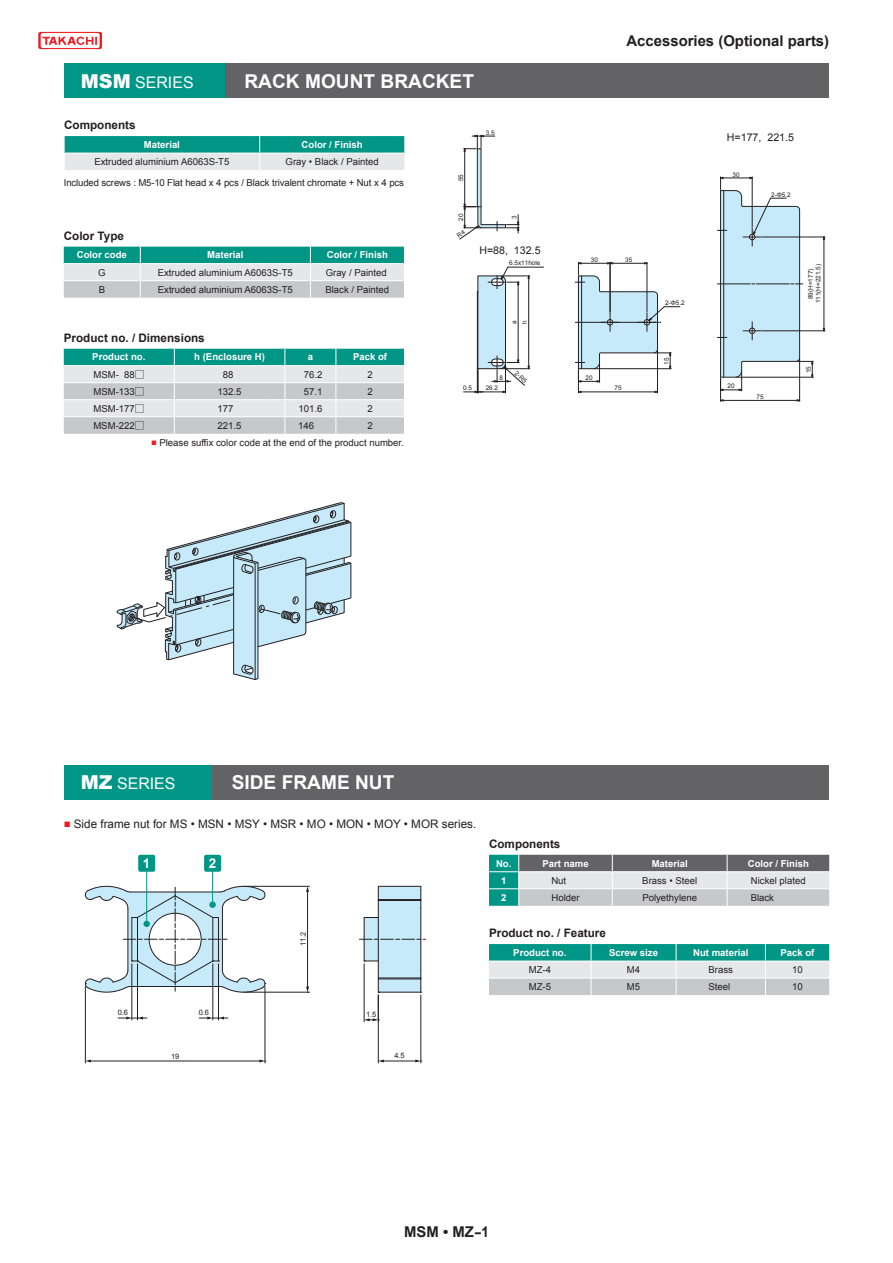
<style>
.page{position:relative;width:893px;height:1263px;background:#fff}
.page>*{position:absolute;margin:0;border:0;box-sizing:border-box;transform-origin:0 0}
.t1{font:700 19.2px "Arial";color:#fff}
.t2{font:15.9px "Arial";color:#fff}
.t3{font:700 14.85px "Arial";color:#231f20}
.t4{font:700 13.5px "Arial";color:#fff}
.t5{font:700 11.7px "Arial";color:#231f20}
.t6{font:11.7px "Arial";color:#231f20}
.t7{font:10.65px "Arial";color:#231f20}
.t8{font:9.6px/20.5px "Arial";color:#231f20}
.t9{font:700 9.6px "Arial";color:#fff}
.t10{font:7.5px "Arial";color:#231f20}
.t11{font:6.45px/10.4px "Arial";color:#231f20}
.s1{font-weight:900;font-size:19.2px}
.s2{font-family:"UD Shin Go Pr 6 N";font-weight:300}
.s3{color:#ee1d23}
</style>
<div class="page">
<svg style="left:38px;top:32px;width:64px;height:17px"></svg>
<hr style="left:85px;top:986px;width:1px;height:77px;background:#231f20">
<hr style="left:265px;top:986px;width:1px;height:77px;background:#231f20">
<hr style="left:90px;top:1061px;width:170px;height:1px;background:#231f20">
<svg style="left:85px;top:1059px;width:6px;height:3px"></svg>
<svg style="left:259px;top:1059px;width:7px;height:3px"></svg>
<hr style="left:246px;top:886px;width:63px;height:1px;background:#231f20">
<hr style="left:246px;top:992px;width:63px;height:1px;background:#231f20">
<hr style="left:307px;top:891px;width:1px;height:97px;background:#231f20">
<svg style="left:306px;top:886px;width:3px;height:6px"></svg>
<svg style="left:306px;top:987px;width:3px;height:6px"></svg>
<hr style="left:378px;top:995px;width:1px;height:68px;background:#231f20">
<hr style="left:421px;top:995px;width:1px;height:68px;background:#231f20">
<hr style="left:383px;top:1061px;width:33px;height:1px;background:#231f20">
<svg style="left:378px;top:1059px;width:6px;height:3px"></svg>
<svg style="left:415px;top:1059px;width:7px;height:3px"></svg>
<hr style="left:132px;top:964px;width:1px;height:56px;background:#231f20">
<hr style="left:137px;top:964px;width:1px;height:56px;background:#231f20">
<svg style="left:118px;top:1016px;width:29px;height:3px"></svg>
<hr style="left:213px;top:964px;width:1px;height:56px;background:#231f20">
<hr style="left:218px;top:964px;width:1px;height:56px;background:#231f20">
<svg style="left:199px;top:1016px;width:29px;height:3px"></svg>
<svg style="left:359px;top:886px;width:67px;height:136px"></svg>
<svg style="left:64px;top:136px;width:340px;height:34px;background:#77c0b9"></svg>
<svg style="left:64px;top:247px;width:340px;height:51px;background:#95c5c1"></svg>
<svg style="left:64px;top:349px;width:340px;height:85px;background:#b0cdcb"></svg>
<hr style="left:762px;top:237px;width:63px;height:1px;background:#231f20">
<hr style="left:762px;top:331px;width:63px;height:1px;background:#231f20">
<hr style="left:824px;top:240px;width:1px;height:88px;background:#231f20">
<svg style="left:717px;top:177px;width:97px;height:225px"></svg>
<svg style="left:575px;top:262px;width:105px;height:131px"></svg>
<hr style="left:508px;top:267px;width:35px;height:1px;background:#231f20">
<svg style="left:464px;top:266px;width:66px;height:127px"></svg>
<hr style="left:723px;top:191px;width:1px;height:186px;background:#231f20">
<hr style="left:581px;top:276px;width:1px;height:93px;background:#231f20">
<hr style="left:478px;top:292px;width:1px;height:61px;background:#231f20">
<svg style="left:116px;top:502px;width:236px;height:178px"></svg>
<svg style="left:489px;top:855px;width:340px;height:51px;background:#a3b1b2"></svg>
<svg style="left:489px;top:944px;width:340px;height:51px;background:#93c4c0"></svg>
<hr style="left:146px;top:861px;width:1px;height:63px;background:#009686">
<svg style="left:84px;top:885px;width:182px;height:109px"></svg>
<div style="left:138px;top:855px;width:17px;height:17px;background:#009686;border-radius:2px"></div>
<hr style="left:212px;top:861px;width:1px;height:44px;background:#009686">
<div style="left:209px;top:901px;width:7px;height:7px;background:#009686;border-radius:50%"></div>
<div style="left:204px;top:855px;width:17px;height:17px;background:#009686;border-radius:2px"></div>
<div style="left:64px;top:64px;width:161px;height:34px;background:#009686"></div>
<div style="left:225px;top:64px;width:604px;height:34px;background:#636366"></div>
<div style="left:64px;top:765px;width:149px;height:34px;background:#009686"></div>
<div style="left:213px;top:765px;width:616px;height:34px;background:#636366"></div>
<svg style="left:459px;top:135px;width:60px;height:105px"></svg>
<h2 class="t2" style="left:81px;top:72px;width:114px"><span class="s1">MSM</span> SERIES</h2>
<h1 class="t1" style="left:244px;top:68px;width:231px">RACK MOUNT BRACKET</h1>
<p class="t5" style="left:64px;top:117px;width:73px">Components</p>
<p class="t9" style="left:144px;top:138px;width:38px">Material</p>
<p class="t9" style="left:302px;top:138px;width:63px">Color / Finish</p>
<p class="t8" style="left:94px;top:152px;width:137px">Extruded aluminium A6063S-T5</p>
<p class="t8" style="left:64px;top:152px;width:342px;text-indent:222px">Gray • Black / Painted<br>Included screws : M5-10 Flat head x 4 pcs / Black trivalent chromate + Nut x 4 pcs</p>
<p class="t11" style="left:456px;top:181px;width:9px;rotate:-90deg">55</p>
<p class="t11" style="left:456px;top:221px;width:9px;rotate:-90deg">20</p>
<p class="t11" style="left:486px;top:127px;width:10px">3.5</p>
<p class="t11" style="left:509px;top:219px;width:5px;rotate:-90deg">3</p>
<p class="t5" style="left:64px;top:228px;width:62px">Color Type</p>
<p class="t9" style="left:77px;top:249px;width:51px">Color code</p>
<p class="t9" style="left:207px;top:249px;width:38px">Material</p>
<p class="t9" style="left:327px;top:249px;width:63px">Color / Finish</p>
<p class="t8" style="left:98px;top:262px;width:9px">G</p>
<p class="t8" style="left:158px;top:262px;width:137px">Extruded aluminium A6063S-T5</p>
<p class="t8" style="left:326px;top:262px;width:63px">Gray / Painted</p>
<p class="t8" style="left:99px;top:279px;width:8px">B</p>
<p class="t8" style="left:158px;top:279px;width:137px">Extruded aluminium A6063S-T5</p>
<p class="t8" style="left:325px;top:279px;width:65px">Black / Painted</p>
<p class="t5" style="left:64px;top:330px;width:142px">Product no. / Dimensions</p>
<p class="t9" style="left:92px;top:351px;width:55px">Product no.</p>
<p class="t9" style="left:194px;top:351px;width:72px">h (Enclosure H)</p>
<p class="t9" style="left:308px;top:351px;width:7px">a</p>
<p class="t9" style="left:353px;top:351px;width:36px">Pack of</p>
<p class="t8" style="left:93px;top:364px;width:53px">MSM- 88<span class="s2">□</span></p>
<p class="t8" style="left:223px;top:364px;width:12px">88</p>
<p class="t8" style="left:304px;top:364px;width:20px">76.2</p>
<p class="t8" style="left:367px;top:364px;width:7px">2</p>
<p class="t8" style="left:93px;top:381px;width:53px">MSM-133<span class="s2">□</span></p>
<p class="t8" style="left:218px;top:381px;width:25px">132.5</p>
<p class="t8" style="left:304px;top:381px;width:20px">57.1</p>
<p class="t8" style="left:367px;top:381px;width:7px">2</p>
<p class="t8" style="left:93px;top:398px;width:53px">MSM-177<span class="s2">□</span></p>
<p class="t8" style="left:218px;top:398px;width:17px">177</p>
<p class="t8" style="left:298px;top:398px;width:25px">101.6</p>
<p class="t8" style="left:367px;top:398px;width:7px">2</p>
<p class="t8" style="left:93px;top:415px;width:53px">MSM-222<span class="s2">□</span></p>
<p class="t8" style="left:218px;top:415px;width:25px">221.5</p>
<p class="t8" style="left:298px;top:415px;width:17px">146</p>
<p class="t8" style="left:367px;top:415px;width:7px">2</p>
<p class="t8" style="left:151px;top:432px;width:254px"><span class="s3">■</span> Please suffix color code at the end of the product number.</p>
<p class="t7" style="left:479px;top:243px;width:63px">H=88, 132.5</p>
<p class="t11" style="left:509px;top:257px;width:33px">6.5x11hole</p>
<p class="t11" style="left:509px;top:324px;width:5px;rotate:-90deg">a h</p>
<p class="t11" style="left:499px;top:373px;width:5px">8</p>
<p class="t11" style="left:463px;top:383px;width:10px">0.5</p>
<p class="t11" style="left:486px;top:383px;width:14px">26.2</p>
<p class="t11" style="left:519px;top:368px;width:15px;rotate:42deg">2-R5</p>
<h3 class="t3" style="left:627px;top:31px;width:204px">Accessories (Optional parts)</h3>
<p class="t11" style="left:591px;top:254px;width:9px">30</p>
<p class="t11" style="left:625px;top:254px;width:9px">35</p>
<p class="t11" style="left:586px;top:372px;width:9px">20</p>
<p class="t11" style="left:614px;top:383px;width:9px">75</p>
<p class="t11" style="left:665px;top:298px;width:21px">2-Φ5.2</p>
<p class="t11" style="left:661px;top:365px;width:9px;rotate:-90deg">15</p>
<p class="t7" style="left:727px;top:130px;width:69px">H=177, 221.5</p>
<p class="t11" style="left:733px;top:169px;width:9px">30</p>
<p class="t11" style="left:771px;top:189px;width:21px">2-Φ5.2</p>
<p class="t11" style="left:728px;top:381px;width:9px">20</p>
<p class="t11" style="left:756px;top:392px;width:9px">75</p>
<p class="t11" style="left:807px;top:303px;width:41px;line-height:7.6px;text-align:center;rotate:-90deg">89(H=177)<br>111(H=221.5)</p>
<p class="t11" style="left:803px;top:373px;width:9px;rotate:-90deg">15</p>
<h2 class="t2" style="left:81px;top:773px;width:96px"><span class="s1">MZ</span> SERIES</h2>
<h1 class="t1" style="left:232px;top:770px;width:164px">SIDE FRAME NUT</h1>
<p class="t6" style="left:64px;top:816px;width:414px"><span class="s3">■</span> Side frame nut for MS • MSN • MSY • MSR • MO • MON • MOY • MOR series.</p>
<h3 class="t4" style="left:143px;top:854px;width:9px">1</h3>
<h3 class="t4" style="left:209px;top:854px;width:9px">2</h3>
<p class="t10" style="left:298px;top:946px;width:16px;rotate:-90deg">11.2</p>
<p class="t10" style="left:118px;top:1007px;width:12px">0.6</p>
<p class="t10" style="left:199px;top:1007px;width:12px">0.6</p>
<p class="t10" style="left:366px;top:1009px;width:12px">1.5</p>
<p class="t10" style="left:171px;top:1051px;width:10px">19</p>
<p class="t10" style="left:394px;top:1050px;width:12px">4.5</p>
<p class="t5" style="left:489px;top:836px;width:73px">Components</p>
<p class="t9" style="left:496px;top:857px;width:17px">No.</p>
<p class="t9" style="left:542px;top:857px;width:48px">Part name</p>
<p class="t9" style="left:652px;top:857px;width:38px">Material</p>
<p class="t9" style="left:748px;top:857px;width:63px">Color / Finish</p>
<p class="t9" style="left:501px;top:874px;width:7px">1</p>
<p class="t8" style="left:551px;top:870px;width:16px">Nut</p>
<p class="t8" style="left:642px;top:870px;width:56px">Brass • Steel</p>
<p class="t8" style="left:751px;top:870px;width:56px">Nickel plated</p>
<p class="t9" style="left:501px;top:891px;width:7px">2</p>
<p class="t8" style="left:551px;top:887px;width:30px">Holder</p>
<p class="t8" style="left:642px;top:887px;width:56px">Polyethylene</p>
<p class="t8" style="left:751px;top:887px;width:25px">Black</p>
<p class="t5" style="left:489px;top:925px;width:118px">Product no. / Feature</p>
<p class="t9" style="left:513px;top:946px;width:55px">Product no.</p>
<p class="t9" style="left:609px;top:946px;width:50px">Screw size</p>
<p class="t9" style="left:693px;top:946px;width:57px">Nut material</p>
<p class="t9" style="left:780px;top:946px;width:36px">Pack of</p>
<p class="t8" style="left:529px;top:959px;width:24px">MZ-4</p>
<p class="t8" style="left:627px;top:959px;width:15px">M4</p>
<p class="t8" style="left:708px;top:959px;width:26px">Brass</p>
<p class="t8" style="left:792px;top:959px;width:12px">10</p>
<p class="t8" style="left:529px;top:976px;width:24px">MZ-5</p>
<p class="t8" style="left:627px;top:976px;width:15px">M5</p>
<p class="t8" style="left:708px;top:976px;width:23px">Steel</p>
<p class="t8" style="left:792px;top:976px;width:12px">10</p>
<p class="t11" style="left:488px;top:841px;width:9px">25</p>
<h3 class="t3" style="left:404px;top:1222px;width:86px">MSM • MZ-1</h3>
</div>
